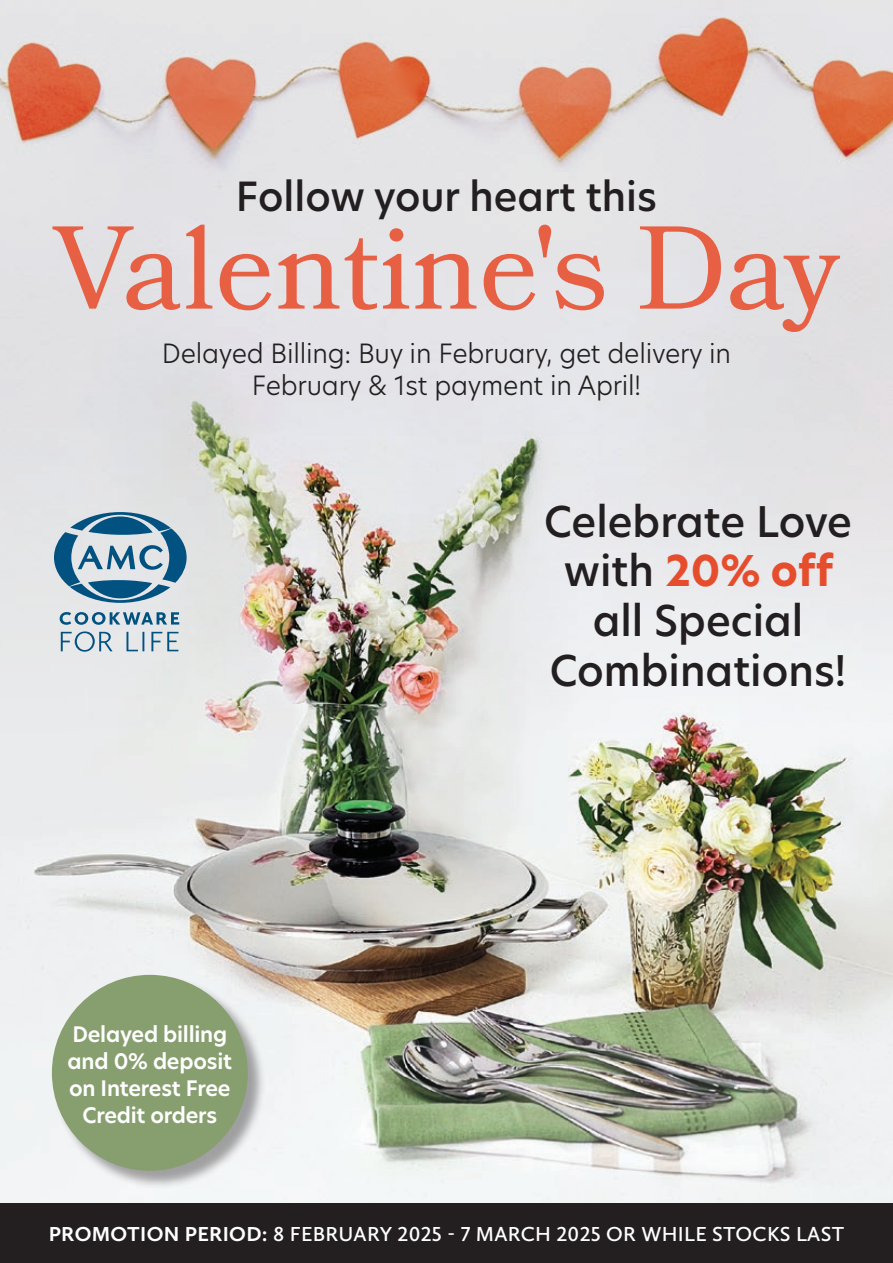
<style>
.page{position:relative;width:893px;height:1263px;background:#fff}
.page>*{position:absolute;margin:0;border:0;box-sizing:border-box;transform-origin:0 0}
.t1{font:117.45px "Bookmania";color:#e76044}
.t2{font:500 41.55px/49.8px "New Hero";color:#231f20;text-align:center}
.t3{font:500 39.6px "New Hero";color:#231f20}
.t4{font:300 26.1px/32.7px "New Hero";letter-spacing:-.01em;color:#231f20;text-align:center}
.t5{font:600 21px "Calluna Sans";letter-spacing:.015em;color:#fff}
.t6{font:600 21px/27px "New Hero";letter-spacing:-.01em;color:#fff;text-align:center}
.s1{font-weight:700;color:#e64d2c}
.s2{font-weight:700}
</style>
<div class="page">
<img style="left:0;top:0;width:893px;height:1204px">
<div style="left:0;top:1204px;width:893px;height:59px;background:#231f20"></div>
<svg style="left:54px;top:512px;width:133px;height:91px;background:#84a6bb"></svg>
<svg style="left:60px;top:612px;width:119px;height:13px;background:#84a6bc"></svg>
<svg style="left:61px;top:631px;width:117px;height:21px;background:#b7c8d3"></svg>
<div style="left:53px;top:975px;width:213px;height:214px;background:#231f20;opacity:.4"></div>
<div style="left:52px;top:975px;width:196px;height:196px;background:#879e6f;border-radius:50%"></div>
<h3 class="t3" style="left:236px;top:170px;width:423px">Follow your heart this</h3>
<h1 class="t1" style="left:54px;top:199px;width:786px">Valentine's Day</h1>
<p class="t4" style="left:162px;top:336px;width:571px">Delayed Billing: Buy in February, get delivery in<br>February &amp; 1st payment in April!</p>
<p class="t6" style="left:68px;top:1021px;width:166px">Delayed billing and 0% deposit on Interest Free<br>Credit orders</p>
<h2 class="t2" style="left:544px;top:496px;width:309px">Celebrate Love with <span class="s1">20% off </span>all Special<br>Combinations!</h2>
<p class="t5" style="left:49px;top:1221px;width:797px"><span class="s2">PROMOTION PERIOD:</span> 8 FEBRUARY 2025 - 7 MARCH 2025 OR WHILE STOCKS LAST</p>
</div>
